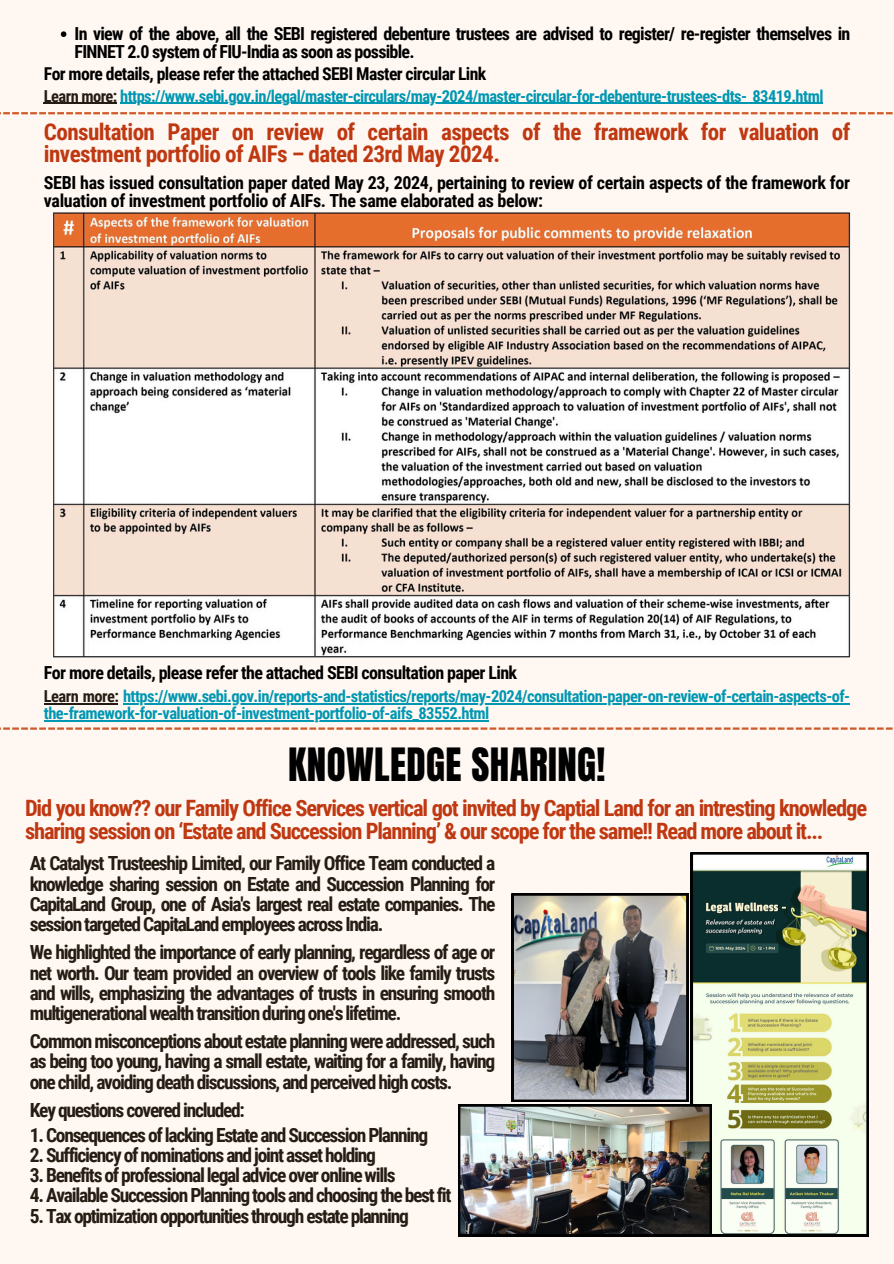
<style>
.page{position:relative;width:894px;height:1264px;background:#fff}
.page>*{position:absolute;margin:0;border:0;box-sizing:border-box;transform-origin:0 0}
.t1{font:39px "Anton";letter-spacing:.01em;color:#000}
.t2{font:700 23.1px/22.5px "Roboto Condensed";letter-spacing:-.025em;color:#bf3811}
.t3{font:700 22.5px/23.7px "Roboto Condensed";letter-spacing:-.05em;color:#bf3811}
.t4{font:700 19.5px/20.2px "Roboto Condensed";letter-spacing:-.065em;color:#251c14;text-align:justify}
.t5{font:700 18px/18px "Roboto Condensed";letter-spacing:-.035em;color:#000}
.t6{font:700 17.7px "Roboto Condensed";letter-spacing:-.035em;color:#000}
.t7{font:700 16.5px "Roboto Condensed";letter-spacing:-.035em;color:#0097b2}
.s1{color:#251c14}
</style>
<div class="page">
<div style="left:0;top:0;width:893px;height:1263px;background:#fff8f2"></div>
<svg style="left:0;top:727px;width:893px;height:2px;background:#e29c7d"></svg>
<svg style="left:0;top:112px;width:893px;height:2px;background:#dc8763"></svg>
<hr style="left:44px;top:703px;width:70px;height:1px;background:#251c14">
<hr style="left:123px;top:703px;width:726px;height:1px;background:#0097b2">
<hr style="left:44px;top:719px;width:444px;height:2px;background:#0097b2">
<img style="left:53px;top:212px;width:797px;height:445px">
<svg style="left:690px;top:852px;width:178px;height:384px"></svg>
<img style="left:458px;top:893px;width:253px;height:343px">
<svg style="left:61px;top:31px;width:5px;height:6px"></svg>
<hr style="left:44px;top:103px;width:69px;height:1px;background:#251c14">
<hr style="left:120px;top:103px;width:702px;height:1px;background:#0097b2">
<p class="t5" style="left:74px;top:25px;width:777px">In view of the above, all the SEBI registered debenture trustees are advised to register/ re-register themselves in<br>FINNET 2.0 system of FIU-India as soon as possible.</p>
<p class="t6" style="left:44px;top:64px;width:444px">For more details, please refer the attached SEBI Master circular Link</p>
<p class="t7" style="left:44px;top:86px;width:780px"><span class="s1">Learn more:</span> https://www.sebi.gov.in/legal/master-circulars/may-2024/master-circular-for-debenture-trustees-dts-_83419.html</p>
<p class="t2" style="left:44px;top:121px;width:807px">Consultation Paper on review of certain aspects of the framework for valuation of investment portfolio of AIFs – dated 23rd May 2024.</p>
<p class="t5" style="left:44px;top:173px;width:807px">SEBI has issued consultation paper dated May 23, 2024, pertaining to review of certain aspects of the framework for valuation of investment portfolio of AIFs. The same elaborated as below:</p>
<h3 class="t5" style="left:44px;top:664px;width:474px">For more details, please refer the attached SEBI consultation paper Link</h3>
<p class="t7" style="left:44px;top:687px;width:807px"><span class="s1">Learn more:</span> https://www.sebi.gov.in/reports-and-statistics/reports/may-2024/consultation-paper-on-review-of-certain-aspects-of-</p>
<h3 class="t7" style="left:44px;top:703px;width:447px">the-framework-for-valuation-of-investment-portfolio-of-aifs_83552.html</h3>
<h1 class="t1" style="left:288px;top:737px;width:319px">KNOWLEDGE SHARING!</h1>
<h3 class="t3" style="left:25px;top:796px;width:843px">Did you know?? our Family Office Services vertical got invited by Captial Land for an intresting knowledge sharing session on ‘Estate and Succession Planning’ &amp; our scope for the same!! Read more about it...</h3>
<h2 class="t4" style="left:30px;top:853px;width:467px">At Catalyst Trusteeship Limited, our Family Office Team conducted a knowledge sharing session on Estate and Succession Planning for CapitaLand Group, one of Asia's largest real estate companies. The session targeted CapitaLand employees across India.</h2>
<h3 class="t4" style="left:30px;top:942px;width:467px">We highlighted the importance of early planning, regardless of age or net worth. Our team provided an overview of tools like family trusts and wills, emphasizing the advantages of trusts in ensuring smooth multigenerational wealth transition during one's lifetime.</h3>
<h3 class="t4" style="left:30px;top:1031px;width:467px">Common misconceptions about estate planning were addressed, such as being too young, having a small estate, waiting for a family, having one child, avoiding death discussions, and perceived high costs.</h3>
<h3 class="t4" style="left:30px;top:1100px;width:217px">Key questions covered included:</h3>
<h3 class="t4" style="left:30px;top:1124px;width:400px">1. Consequences of lacking Estate and Succession Planning</h3>
<h3 class="t4" style="left:30px;top:1145px;width:347px">2. Sufficiency of nominations and joint asset holding</h3>
<h3 class="t4" style="left:30px;top:1165px;width:367px">3. Benefits of professional legal advice over online wills</h3>
<h3 class="t4" style="left:30px;top:1185px;width:423px">4. Available Succession Planning tools and choosing the best fit</h3>
<h3 class="t4" style="left:30px;top:1205px;width:380px">5. Tax optimization opportunities through estate planning</h3>
</div>
